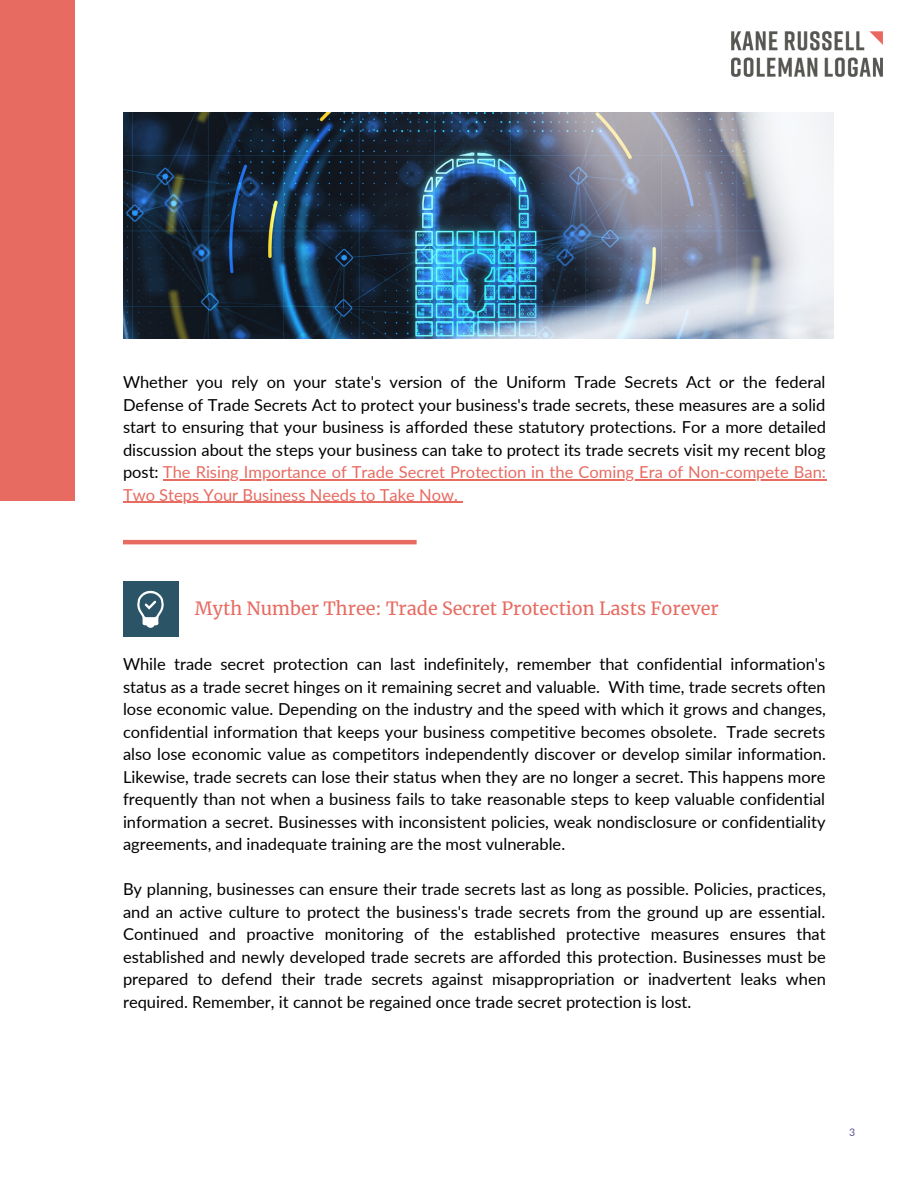
<style>
.page{position:relative;width:918px;height:1188px;background:#fff}
.page>*{position:absolute;margin:0;border:0;box-sizing:border-box;transform-origin:0 0}
.t1{font:18px "Merriweather";color:#e76b61}
.t2{font:16.5px/22.5px "Lato";color:#000;text-align:justify}
.t3{font:10.5px "Lato";color:#5d5491}
.s1{color:#e76b61}
</style>
<div class="page">
<hr style="left:123px;top:540px;width:294px;height:4px;background:#e76b61">
<div style="left:0;top:0;width:75px;height:500px;background:#e76b61"></div>
<div style="left:123px;top:582px;width:55px;height:55px;background:#2b5567"></div>
<svg style="left:137px;top:591px;width:27px;height:37px"></svg>
<img style="left:731px;top:32px;width:152px;height:45px">
<hr style="left:163px;top:479px;width:663px;height:2px;background:#e76b61">
<hr style="left:123px;top:502px;width:335px;height:1px;background:#e76b61">
<img style="left:123px;top:113px;width:711px;height:226px">
<p class="t2" style="left:123px;top:371px;width:705px">Whether you rely on your state's version of the Uniform Trade Secrets Act or the federal Defense of Trade Secrets Act to protect your business's trade secrets, these measures are a solid start to ensuring that your business is afforded these statutory protections. For a more detailed discussion about the steps your business can take to protect its trade secrets visit my recent blog post: <span class="s1">The Rising Importance of Trade Secret Protection in the Coming Era of Non-compete Ban:<br>Two Steps Your Business Needs to Take Now.</span></p>
<p class="t1" style="left:195px;top:597px;width:525px">Myth Number Three: Trade Secret Protection Lasts Forever</p>
<p class="t2" style="left:123px;top:652px;width:705px">While trade secret protection can last indefinitely, remember that confidential information's status as a trade secret hinges on it remaining secret and valuable. With time, trade secrets often lose economic value. Depending on the industry and the speed with which it grows and changes, confidential information that keeps your business competitive becomes obsolete. Trade secrets also lose economic value as competitors independently discover or develop similar information.<br>Likewise, trade secrets can lose their status when they are no longer a secret. This happens more frequently than not when a business fails to take reasonable steps to keep valuable confidential information a secret. Businesses with inconsistent policies, weak nondisclosure or confidentiality agreements, and inadequate training are the most vulnerable.</p>
<p class="t2" style="left:123px;top:877px;width:704px">By planning, businesses can ensure their trade secrets last as long as possible. Policies, practices, and an active culture to protect the business's trade secrets from the ground up are essential.<br>Continued and proactive monitoring of the established protective measures ensures that established and newly developed trade secrets are afforded this protection. Businesses must be prepared to defend their trade secrets against misappropriation or inadvertent leaks when required. Remember, it cannot be regained once trade secret protection is lost.</p>
<p class="t3" style="left:849px;top:1126px;width:8px">3</p>
</div>
